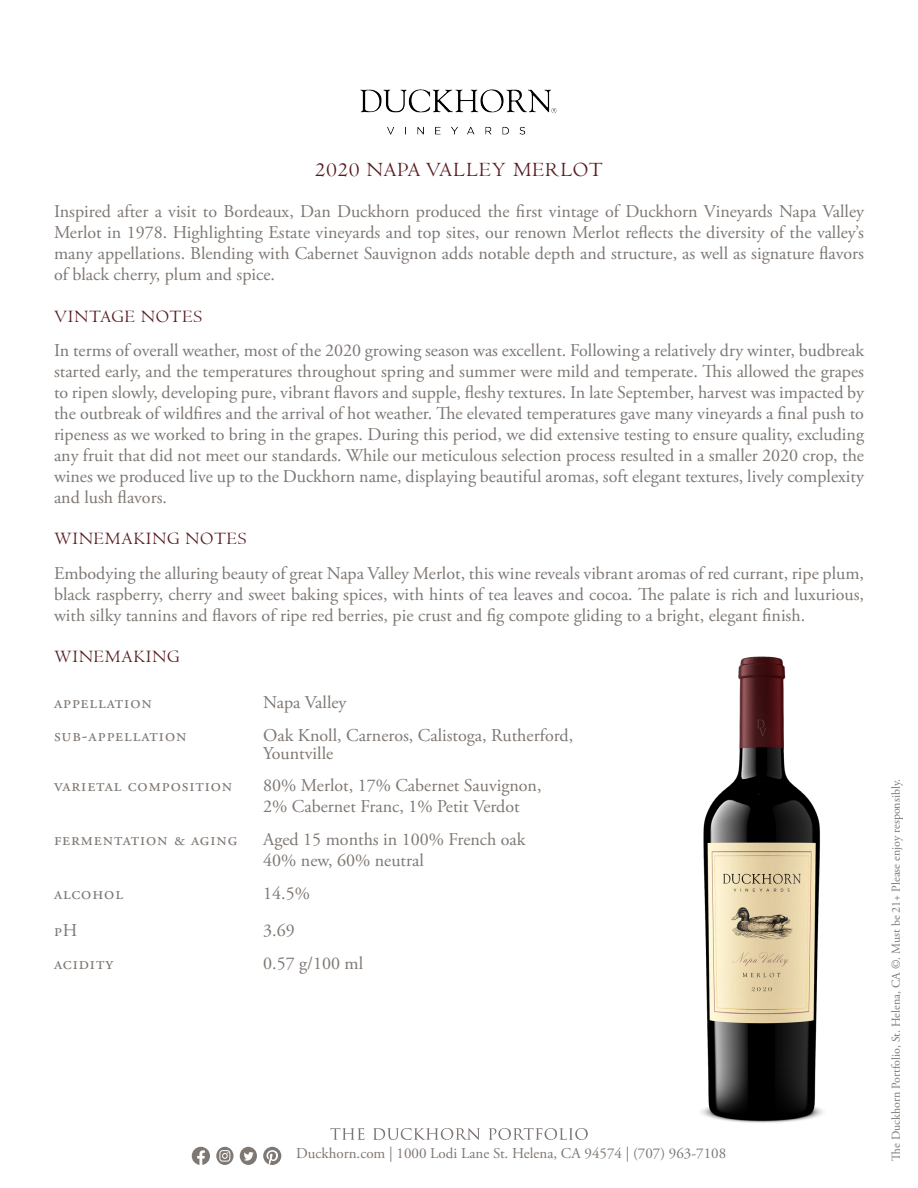
<style>
.page{position:relative;width:918px;height:1188px;background:#fff}
.page>*{position:absolute;margin:0;border:0;box-sizing:border-box;transform-origin:0 0}
.Wine_Title{font:21px "Centaur";letter-spacing:.05em;color:#571b1e}
.Copy{font:18px/21px "Adobe Garamond Pro";color:#7e7772;text-align:justify}
.Table{font:18px/18px "Adobe Garamond Pro";color:#7e7772}
.Subtitles{font:18px "Adobe Garamond Pro";letter-spacing:.05em;color:#7e7772}
.Titles{font:18px "Centaur";letter-spacing:.05em;color:#571b1e}
.t1{font:15px "Adobe Garamond Pro";color:#7e7772}
.t2{font:12px "Adobe Garamond Pro";letter-spacing:-.02em;color:#7e7772}
</style>
<div class="page">
<svg style="left:192px;top:1147px;width:18px;height:18px"></svg>
<svg style="left:263px;top:1147px;width:18px;height:18px"></svg>
<div style="left:240px;top:1147px;width:17px;height:18px;background:#7e7772;border-radius:50%"></div>
<svg style="left:244px;top:1152px;width:10px;height:9px"></svg>
<svg style="left:216px;top:1147px;width:17px;height:18px"></svg>
<svg style="left:219px;top:1150px;width:11px;height:12px"></svg>
<svg style="left:330px;top:1128px;width:258px;height:12px"></svg>
<img style="left:361px;top:89px;width:196px;height:46px">
<img style="left:701px;top:656px;width:122px;height:467px">
<p class="Wine_Title" style="left:315px;top:157px;width:289px">2020 NAPA VALLEY MERLOT</p>
<p class="Copy" style="left:54px;top:202px;width:812px">Inspired after a visit to Bordeaux, Dan Duckhorn produced the first vintage of Duckhorn Vineyards Napa Valley Merlot in 1978. Highlighting Estate vineyards and top sites, our renown Merlot reflects the diversity of the valley’s many appellations. Blending with Cabernet Sauvignon adds notable depth and structure, as well as signature flavors of black cherry, plum and spice.</p>
<p class="Titles" style="left:54px;top:305px;width:149px">VINTAGE NOTES</p>
<p class="Copy" style="left:54px;top:341px;width:812px">In terms of overall weather, most of the 2020 growing season was excellent. Following a relatively dry winter, budbreak started early, and the temperatures throughout spring and summer were mild and temperate. This allowed the grapes to ripen slowly, developing pure, vibrant flavors and supple, fleshy textures. In late September, harvest was impacted by the outbreak of wildfires and the arrival of hot weather. The elevated temperatures gave many vineyards a final push to ripeness as we worked to bring in the grapes. During this period, we did extensive testing to ensure quality, excluding any fruit that did not meet our standards. While our meticulous selection process resulted in a smaller 2020 crop, the wines we produced live up to the Duckhorn name, displaying beautiful aromas, soft elegant textures, lively complexity and lush flavors.</p>
<p class="Titles" style="left:54px;top:528px;width:194px">WINEMAKING NOTES</p>
<p class="Copy" style="left:54px;top:563px;width:812px">Embodying the alluring beauty of great Napa Valley Merlot, this wine reveals vibrant aromas of red currant, ripe plum, black raspberry, cherry and sweet baking spices, with hints of tea leaves and cocoa. The palate is rich and luxurious, with silky tannins and flavors of ripe red berries, pie crust and fig compote gliding to a bright, elegant finish.</p>
<p class="Titles" style="left:54px;top:646px;width:127px">WINEMAKING</p>
<p class="Subtitles" style="left:54px;top:692px;width:99px">appellation</p>
<p class="Table" style="left:263px;top:694px;width:85px">Napa Valley</p>
<p class="Subtitles" style="left:54px;top:724px;width:134px">sub-appellation</p>
<p class="Table" style="left:263px;top:727px;width:311px">Oak Knoll, Carneros, Calistoga, Rutherford,<br>Yountville</p>
<p class="Subtitles" style="left:54px;top:775px;width:180px">varietal composition</p>
<p class="Table" style="left:263px;top:776px;width:280px;line-height:21px">80% Merlot, 17% Cabernet Sauvignon,<br>2% Cabernet Franc, 1% Petit Verdot</p>
<p class="Subtitles" style="left:54px;top:828px;width:185px">fermentation &amp; aging</p>
<p class="Table" style="left:263px;top:831px;width:264px">Aged 15 months in 100% French oak</p>
<p class="Table" style="left:263px;top:852px;width:162px">40% new, 60% neutral</p>
<p class="Subtitles" style="left:54px;top:882px;width:70px">alcohol</p>
<p class="Table" style="left:263px;top:884px;width:48px">14.5%</p>
<p class="Subtitles" style="left:54px;top:920px;width:25px">pH</p>
<p class="Table" style="left:263px;top:922px;width:33px">3.69</p>
<p class="Subtitles" style="left:54px;top:952px;width:61px">acidity</p>
<p class="Table" style="left:263px;top:955px;width:102px">0.57 g/100 ml</p>
<p class="t1" style="left:296px;top:1145px;width:431px">Duckhorn.com | 1000 Lodi Lane St. Helena, CA 94574 | (707) 963-7108</p>
<p class="t2" style="left:889px;top:1161px;width:383px;rotate:-90deg">The Duckhorn Portfolio, St. Helena, CA ©. Must be 21+ Please enjoy responsibly.</p>
</div>
